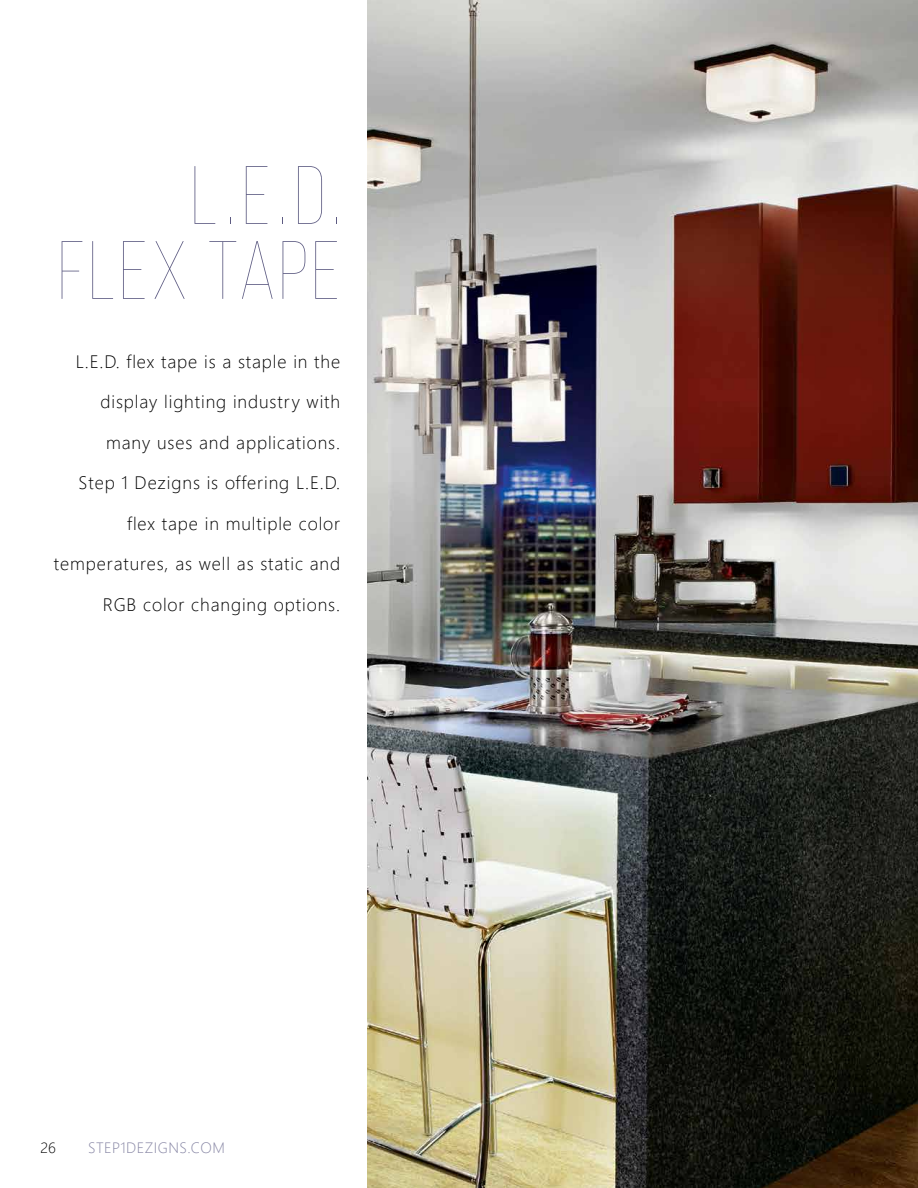
<style>
.page{position:relative;width:918px;height:1188px;background:#fff}
.page>*{position:absolute;margin:0;border:0;box-sizing:border-box;transform-origin:0 0}
.t1{font:100 82.5px/75px "Bebas Neue";letter-spacing:.04em;color:#5d5b82;text-align:right}
.t2{font:18px "Webly Sleek UI Light";letter-spacing:.05em;color:#000}
.t3{font:15px "Webly Sleek UI Light";letter-spacing:.035em;color:#8887a5}
.t4{font:15px "Webly Sleek UI Light";color:#000}
</style>
<div class="page">
<img style="left:367px;top:0;width:551px;height:1188px">
<h1 class="t1" style="left:58px;top:158px;width:283px">L.E.D.<br>FLEX TAPE</h1>
<p class="t2" style="left:76px;top:348px;width:266px">L.E.D. flex tape is a staple in the</p>
<p class="t2" style="left:100px;top:388px;width:241px">display lighting industry with</p>
<p class="t2" style="left:106px;top:429px;width:236px">many uses and applications.</p>
<p class="t2" style="left:79px;top:469px;width:263px">Step 1 Dezigns is offering L.E.D.</p>
<p class="t2" style="left:127px;top:510px;width:215px">flex tape in multiple color</p>
<p class="t2" style="left:54px;top:550px;width:288px">temperatures, as well as static and</p>
<p class="t2" style="left:103px;top:591px;width:239px">RGB color changing options.</p>
<p class="t4" style="left:40px;top:1136px;width:17px">26</p>
<p class="t3" style="left:88px;top:1136px;width:138px">step1dezigns.com</p>
</div>
